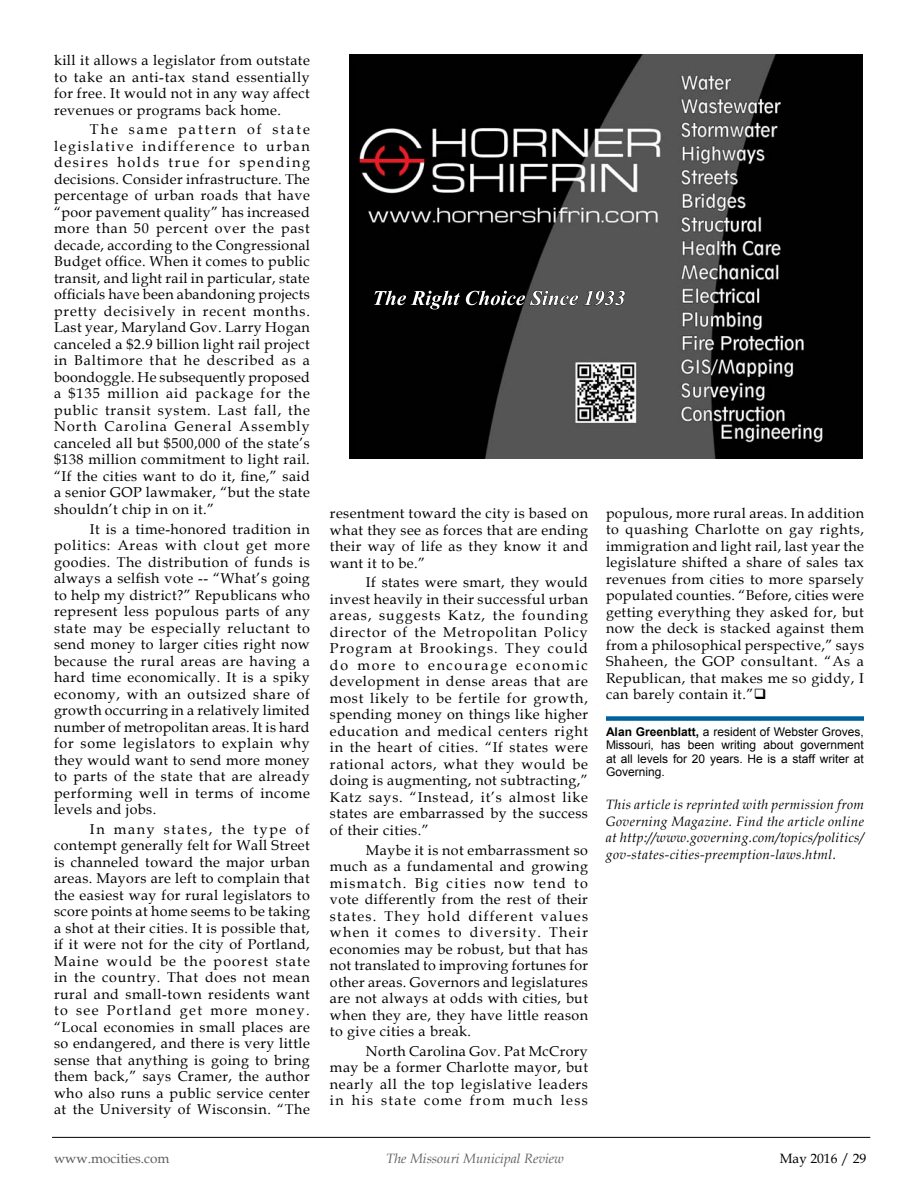
<style>
.page{position:relative;width:918px;height:1188px;background:#fff}
.page>*{position:absolute;margin:0;border:0;box-sizing:border-box;transform-origin:0 0}
.t1{font:14.25px/16.5px "Book Antiqua";letter-spacing:.03em;color:#000;text-align:justify}
.t2{font:italic 13.5px/16.5px "Book Antiqua";letter-spacing:.03em;color:#000;text-align:justify}
.t3{font:italic 13.5px "Book Antiqua";color:#5e5e5f}
.t4{font:13.5px "Book Antiqua";color:#5e5e5f}
.t5{font:13.5px "Book Antiqua";color:#000}
.t6{font:12px/13.5px "Arial";color:#000;text-align:justify}
.s1{font-weight:700}
</style>
<div class="page">
<hr style="left:52px;top:1137px;width:818px;height:1px;background:#000">
<img style="left:349px;top:54px;width:514px;height:405px">
<img style="left:481px;top:290px;width:124px;height:16px">
<img style="left:479px;top:291px;width:125px;height:14px">
<div style="left:606px;top:716px;width:258px;height:5px;background:#00609c"></div>
<p class="t1" style="left:54px;top:52px;width:257px">kill it allows a legislator from outstate to take an anti-tax stand essentially for free. It would not in any way affect revenues or programs back home.</p>
<p class="t1" style="left:54px;top:121px;width:257px;text-indent:36px">The same pattern of state legislative indifference to urban desires holds true for spending decisions. Consider infrastructure. The percentage of urban roads that have “poor pavement quality” has increased more than 50 percent over the past decade, according to the Congressional Budget office. When it comes to public transit, and light rail in particular, state officials have been abandoning projects pretty decisively in recent months.<br>Last year, Maryland Gov. Larry Hogan canceled a $2.9 billion light rail project in Baltimore that he described as a boondoggle. He subsequently proposed a $135 million aid package for the public transit system. Last fall, the North Carolina General Assembly canceled all but $500,000 of the state’s $138 million commitment to light rail. “If the cities want to do it, fine,” said a senior GOP lawmaker, “but the state shouldn’t chip in on it.”</p>
<p class="t1" style="left:54px;top:520px;width:257px;text-indent:36px">It is a time-honored tradition in politics: Areas with clout get more goodies. The distribution of funds is always a selfish vote -- “What’s going to help my district?” Republicans who represent less populous parts of any state may be especially reluctant to send money to larger cities right now because the rural areas are having a hard time economically. It is a spiky economy, with an outsized share of growth occurring in a relatively limited number of metropolitan areas. It is hard for some legislators to explain why they would want to send more money to parts of the state that are already performing well in terms of income levels and jobs.</p>
<p class="t1" style="left:54px;top:820px;width:257px;text-indent:36px">In many states, the type of contempt generally felt for Wall Street is channeled toward the major urban areas. Mayors are left to complain that the easiest way for rural legislators to score points at home seems to be taking a shot at their cities. It is possible that, if it were not for the city of Portland, Maine would be the poorest state in the country. That does not mean rural and small-town residents want to see Portland get more money. “Local economies in small places are so endangered, and there is very little sense that anything is going to bring them back,” says Cramer, the author who also runs a public service center at the University of Wisconsin. “The</p>
<p class="t1" style="left:330px;top:505px;width:260px">resentment toward the city is based on what they see as forces that are ending their way of life as they know it and want it to be.”</p>
<p class="t1" style="left:330px;top:574px;width:260px;text-indent:36px">If states were smart, they would invest heavily in their successful urban areas, suggests Katz, the founding director of the Metropolitan Policy Program at Brookings. They could do more to encourage economic development in dense areas that are most likely to be fertile for growth, spending money on things like higher education and medical centers right in the heart of cities. “If states were rational actors, what they would be doing is augmenting, not subtracting,” Katz says. “Instead, it’s almost like states are embarrassed by the success of their cities.”</p>
<p class="t1" style="left:330px;top:841px;width:260px;text-indent:36px">Maybe it is not embarrassment so much as a fundamental and growing mismatch. Big cities now tend to vote differently from the rest of their states. They hold different values when it comes to diversity. Their economies may be robust, but that has not translated to improving fortunes for other areas. Governors and legislatures are not always at odds with cities, but when they are, they have little reason to give cities a break.</p>
<p class="t1" style="left:330px;top:1042px;width:259px;text-indent:36px">North Carolina Gov. Pat McCrory may be a former Charlotte mayor, but nearly all the top legislative leaders in his state come from much less</p>
<p class="t1" style="left:606px;top:505px;width:260px">populous, more rural areas. In addition to quashing Charlotte on gay rights, immigration and light rail, last year the legislature shifted a share of sales tax revenues from cities to more sparsely populated counties. “Before, cities were getting everything they asked for, but now the deck is stacked against them from a philosophical perspective,” says Shaheen, the GOP consultant. “As a Republican, that makes me so giddy, I can barely contain it.”❑</p>
<p class="t6" style="left:606px;top:725px;width:259px"><span class="s1">Alan Greenblatt,</span> a resident of Webster Groves, Missouri, has been writing about government at all levels for 20 years. He is a staff writer at Governing.</p>
<p class="t2" style="left:606px;top:796px;width:259px">This article is reprinted with permission from Governing Magazine. Find the article online at http://www.governing.com/topics/politics/ gov-states-cities-preemption-laws.html.</p>
<p class="t4" style="left:54px;top:1149px;width:117px">www.mocities.com</p>
<p class="t3" style="left:386px;top:1149px;width:179px">The Missouri Municipal Review</p>
<p class="t5" style="left:780px;top:1149px;width:88px">May 2016 / 29</p>
</div>
